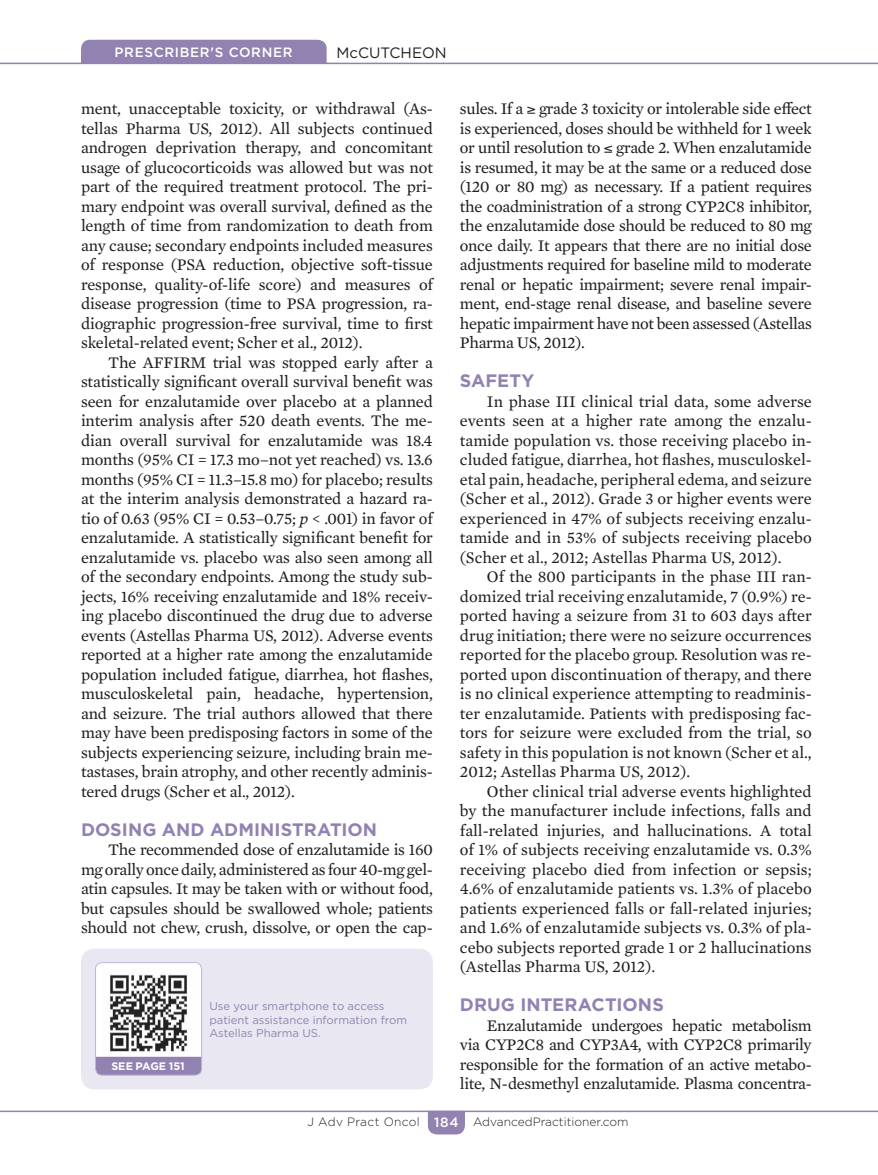
<style>
.page{position:relative;width:878px;height:1175px;background:#fff}
.page>*{position:absolute;margin:0;border:0;box-sizing:border-box;transform-origin:0 0}
.Subhead_1{font:700 18px "Gotham";letter-spacing:.005em;color:#9282b2}
.Body_txt{font:16.5px/19.5px "Mercury Text G2";letter-spacing:-.01em;color:#231f20;text-align:justify}
.Author{font:15px "Gotham";color:#231f20}
.article_type{font:500 13.5px "Gotham";letter-spacing:.05em;color:#fff}
.t1{font:300 12px "Gotham";color:#231f20}
.t2{font:11.25px/13.5px "Gotham";color:#9282b2}
.Barcode_Text{font:700 10.8px "Gotham";letter-spacing:-.01em;color:#fff}
.s1{font-style:italic}
.s2{font-weight:500;font-size:13.5px;color:#fff}
</style>
<div class="page">
<hr style="left:0;top:1110px;width:878px;height:2px;background:#9282b2">
<svg style="left:428px;top:1110px;width:37px;height:24px"></svg>
<div style="left:81px;top:40px;width:245px;height:23px;background:#9282b2"></div>
<hr style="left:0;top:63px;width:878px;height:1px;background:#9282b2">
<div style="left:81px;top:948px;width:352px;height:141px;background:#e9e7f1;border-radius:14px"></div>
<svg style="left:96px;top:963px;width:106px;height:112px"></svg>
<div style="left:95px;top:962px;width:107px;height:113px;border:1px solid #c0b8d3;border-radius:7px"></div>
<img style="left:102px;top:967px;width:92px;height:91px">
<p class="article_type" style="left:115px;top:43px;width:179px">PRESCRIBER'S CORNER</p>
<p class="Author" style="left:336px;top:43px;width:112px">McCUTCHEON</p>
<p class="Body_txt" style="left:81px;top:98px;width:353px">ment, unacceptable toxicity, or withdrawal (As&shy;tellas Pharma US, 2012). All subjects continued androgen deprivation therapy, and concomitant usage of glucocorticoids was allowed but was not part of the required treatment protocol. The pri&shy;mary endpoint was overall survival, defined as the length of time from randomization to death from any cause; secondary endpoints included measures of response (PSA reduction, objective soft-tissue response, quality-of-life score) and measures of disease progression (time to PSA progression, ra&shy;diographic progression-free survival, time to first skeletal-related event; Scher et al., 2012).</p>
<p class="Body_txt" style="left:81px;top:351px;width:353px;text-indent:27px">The AFFIRM trial was stopped early after a statistically significant overall survival benefit was seen for enzalutamide over placebo at a planned interim analysis after 520 death events. The me&shy;dian overall survival for enzalutamide was 18.4 months (95% CI = 17.3 mo–not yet reached) vs. 13.6 months (95% CI = 11.3–15.8 mo) for placebo; results at the interim analysis demonstrated a hazard ra&shy;tio of 0.63 (95% CI = 0.53–0.75; <span class="s1">p</span> &lt; .001) in favor of enzalutamide. A statistically significant benefit for enzalutamide vs. placebo was also seen among all of the secondary endpoints. Among the study sub&shy;jects, 16% receiving enzalutamide and 18% receiv&shy;ing placebo discontinued the drug due to adverse events (Astellas Pharma US, 2012). Adverse events reported at a higher rate among the enzalutamide population included fatigue, diarrhea, hot flashes, musculoskeletal pain, headache, hypertension, and seizure. The trial authors allowed that there may have been predisposing factors in some of the subjects experiencing seizure, including brain me&shy;tastases, brain atrophy, and other recently adminis&shy;tered drugs (Scher et al., 2012).</p>
<p class="Subhead_1" style="left:81px;top:817px;width:297px">DOSING AND ADMINISTRATION</p>
<p class="Body_txt" style="left:81px;top:839px;width:353px;text-indent:27px">The recommended dose of enzalutamide is 160 mg orally once daily, administered as four 40-mg gel&shy;atin capsules. It may be taken with or without food, but capsules should be swallowed whole; patients should not chew, crush, dissolve, or open the cap-</p>
<p class="Barcode_Text" style="left:111px;top:1059px;width:75px">SEE PAGE 151</p>
<p class="t2" style="left:209px;top:999px;width:199px">Use your smartphone to access patient assistance information from<br>Astellas Pharma US.</p>
<p class="Body_txt" style="left:460px;top:98px;width:353px">sules. If a ≥ grade 3 toxicity or intolerable side effect is experienced, doses should be withheld for 1 week or until resolution to ≤ grade 2. When enzalutamide is resumed, it may be at the same or a reduced dose (120 or 80 mg) as necessary. If a patient requires the coadministration of a strong CYP2C8 inhibitor, the enzalutamide dose should be reduced to 80 mg once daily. It appears that there are no initial dose adjustments required for baseline mild to moderate renal or hepatic impairment; severe renal impair&shy;ment, end-stage renal disease, and baseline severe hepatic impairment have not been assessed (Astellas Pharma US, 2012).</p>
<p class="Subhead_1" style="left:460px;top:369px;width:76px">SAFETY</p>
<p class="Body_txt" style="left:460px;top:390px;width:353px;text-indent:27px">In phase III clinical trial data, some adverse events seen at a higher rate among the enzalu&shy;tamide population vs. those receiving placebo in&shy;cluded fatigue, diarrhea, hot flashes, musculoskel&shy;etal pain, headache, peripheral edema, and seizure (Scher et al., 2012). Grade 3 or higher events were experienced in 47% of subjects receiving enzalu&shy;tamide and in 53% of subjects receiving placebo (Scher et al., 2012; Astellas Pharma US, 2012).</p>
<p class="Body_txt" style="left:460px;top:566px;width:353px;text-indent:27px">Of the 800 participants in the phase III ran&shy;domized trial receiving enzalutamide, 7 (0.9%) re&shy;ported having a seizure from 31 to 603 days after drug initiation; there were no seizure occurrences reported for the placebo group. Resolution was re&shy;ported upon discontinuation of therapy, and there is no clinical experience attempting to readminis&shy;ter enzalutamide. Patients with predisposing fac&shy;tors for seizure were excluded from the trial, so safety in this population is not known (Scher et al., 2012; Astellas Pharma US, 2012).</p>
<p class="Body_txt" style="left:460px;top:780px;width:353px;text-indent:27px">Other clinical trial adverse events highlighted by the manufacturer include infections, falls and fall-related injuries, and hallucinations. A total of 1% of subjects receiving enzalutamide vs. 0.3% receiving placebo died from infection or sepsis; 4.6% of enzalutamide patients vs. 1.3% of placebo patients experienced falls or fall-related injuries; and 1.6% of enzalutamide subjects vs. 0.3% of pla&shy;cebo subjects reported grade 1 or 2 hallucinations (Astellas Pharma US, 2012).</p>
<p class="Subhead_1" style="left:460px;top:993px;width:205px">DRUG INTERACTIONS</p>
<p class="Body_txt" style="left:460px;top:1014px;width:353px;text-indent:27px">Enzalutamide undergoes hepatic metabolism via CYP2C8 and CYP3A4, with CYP2C8 primarily responsible for the formation of an active metabo&shy;lite, N-desmethyl enzalutamide. Plasma concentra-</p>
<p class="t1" style="left:307px;top:1114px;width:322px">J Adv Pract Oncol <span class="s2">184</span> AdvancedPractitioner.com</p>
</div>
